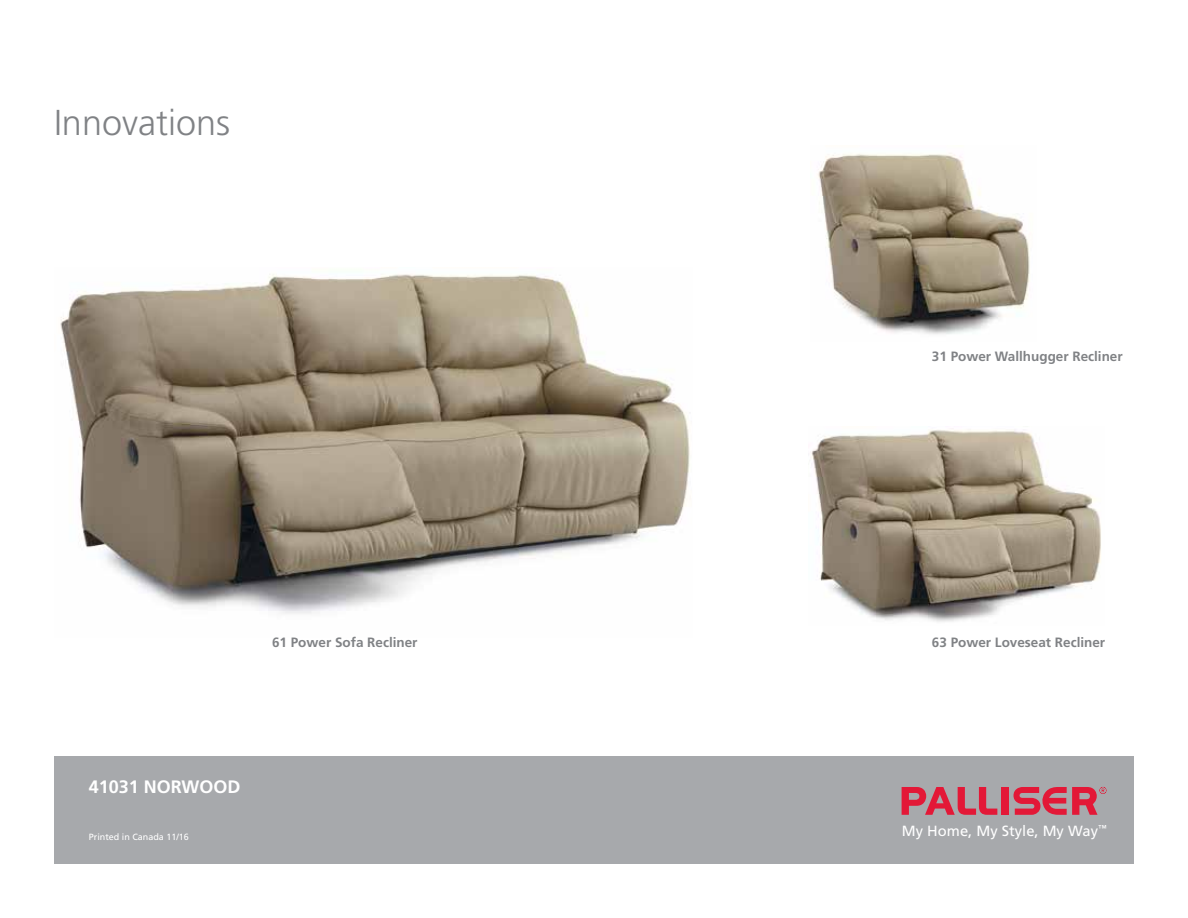
<style>
.page{position:relative;width:1188px;height:918px;background:#fff}
.page>*{position:absolute;margin:0;border:0;box-sizing:border-box;transform-origin:0 0}
.t1{font:300 36px "Frutiger";color:#808285}
.t2{font:700 18px "Frutiger";color:#fff}
.t3{font:14.7px "Frutiger";color:#fff}
.t4{font:700 13.5px "Frutiger";color:#808285}
.t5{font:9px "Frutiger";color:#fff}
</style>
<div class="page">
<img style="left:811px;top:430px;width:290px;height:192px">
<img style="left:818px;top:153px;width:212px;height:181px">
<img style="left:60px;top:274px;width:630px;height:340px">
<div style="left:54px;top:756px;width:1080px;height:108px;background:#a7a9ac"></div>
<svg style="left:902px;top:787px;width:95px;height:28px"></svg>
<div style="left:1001px;top:787px;width:7px;height:28px;background:#e31837"></div>
<svg style="left:1014px;top:787px;width:93px;height:28px"></svg>
<h1 class="t1" style="left:54px;top:102px;width:178px">Innovations</h1>
<p class="t4" style="left:932px;top:348px;width:192px">31 Power Wallhugger Recliner</p>
<p class="t4" style="left:272px;top:635px;width:147px">61 Power Sofa Recliner</p>
<p class="t4" style="left:932px;top:635px;width:175px">63 Power Loveseat Recliner</p>
<h2 class="t2" style="left:89px;top:776px;width:153px">41031 NORWOOD</h2>
<p class="t5" style="left:89px;top:832px;width:102px">Printed in Canada 11/16</p>
<p class="t3" style="left:902px;top:822px;width:206px">My Home, My Style, My Way<sup>™</sup></p>
</div>
